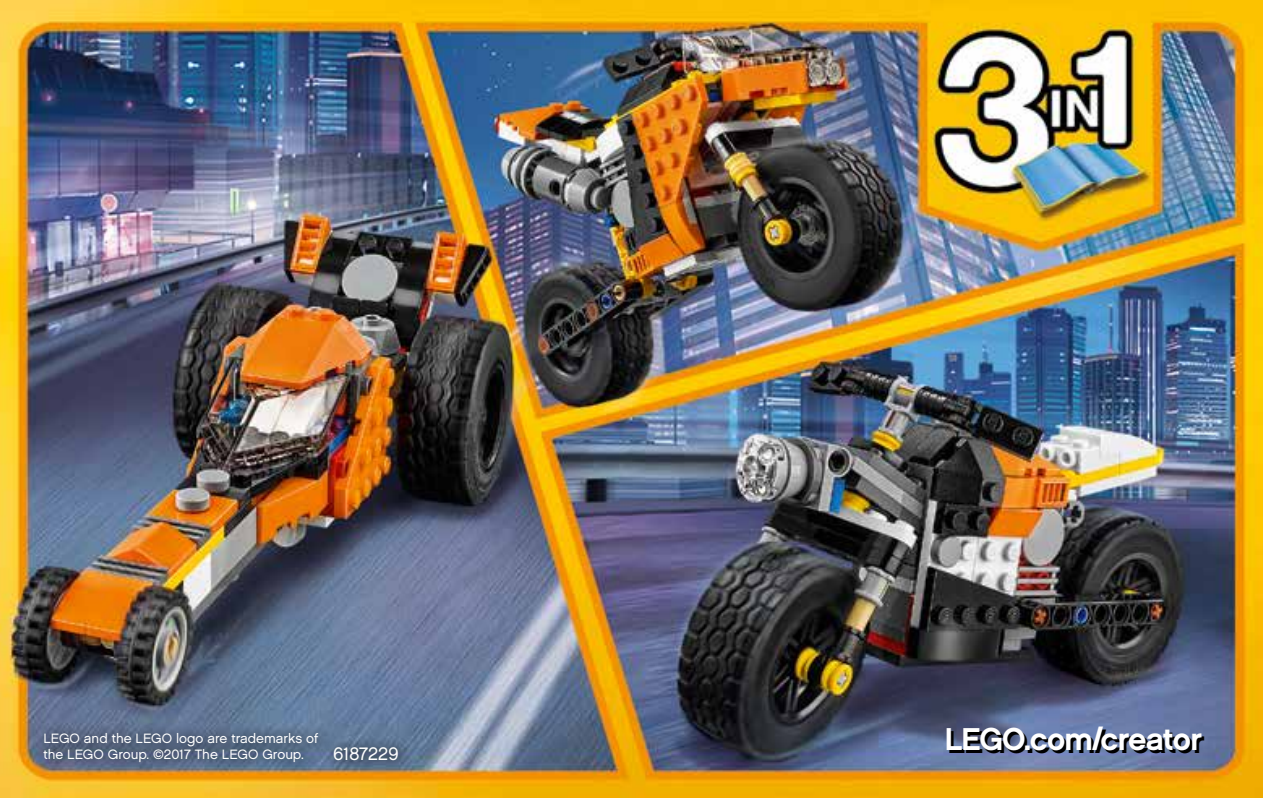
<style>
.page{position:relative;width:1263px;height:798px;background:#fff}
.page>*{position:absolute;margin:0;border:0;box-sizing:border-box;transform-origin:0 0}
.t1{font:700 31.5px "LEGO Chalet 60";letter-spacing:-.025em;color:#000}
.t2{font:18px "LEGO Chalet 60";color:#fff}
.t3{font:13.5px/16.2px "LEGO Chalet 60";color:#fff}
</style>
<div class="page">
<img style="left:0;top:0;width:1263px;height:797px">
<svg style="left:330px;top:735px;width:81px;height:38px"></svg>
<svg style="left:34px;top:721px;width:296px;height:52px"></svg>
<p class="t3" style="left:43px;top:730px;width:276px">LEGO and the LEGO logo are trademarks of the LEGO Group. ©2017 The LEGO Group.</p>
<h1 class="t1" style="left:947px;top:723px;width:259px">LEGO.com/creator</h1>
<h2 class="t2" style="left:333px;top:746px;width:67px">6187229</h2>
</div>
